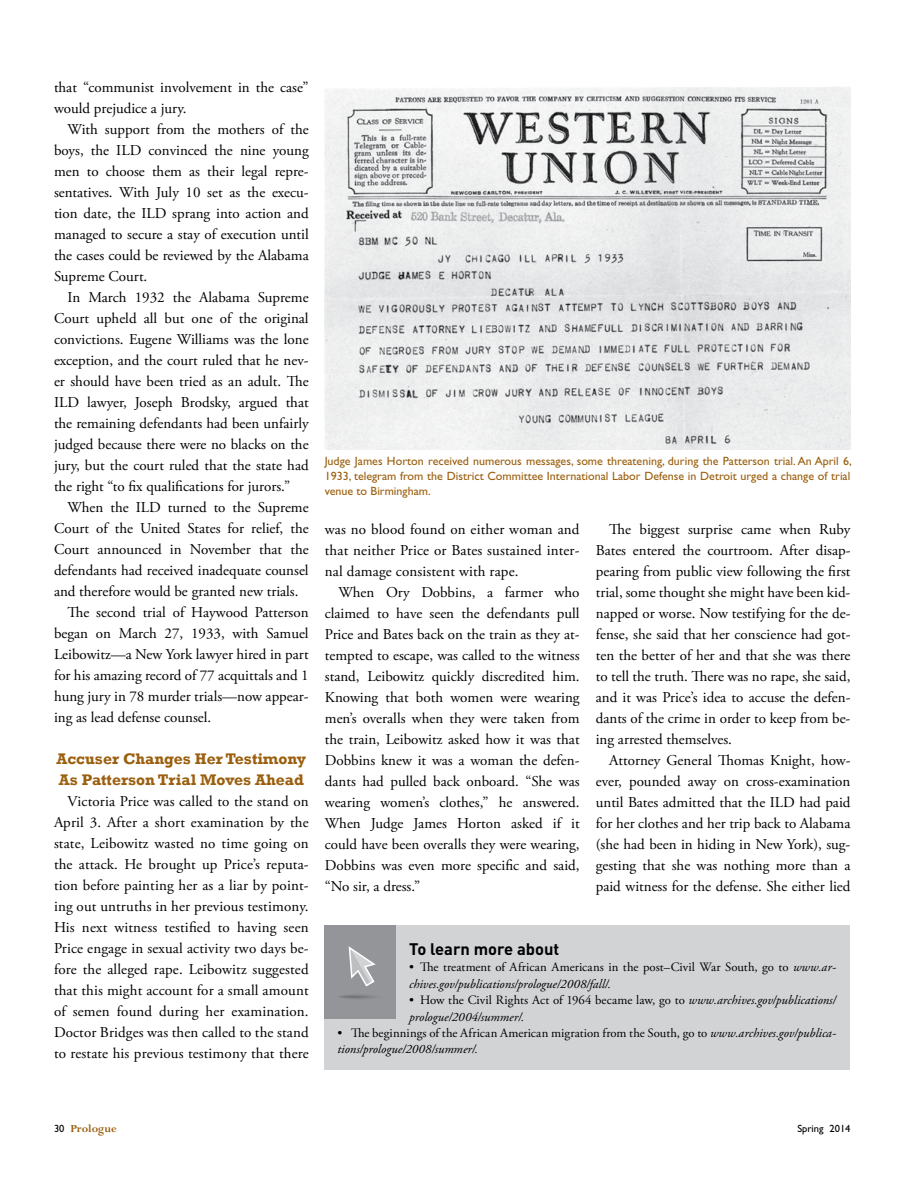
<style>
.page{position:relative;width:918px;height:1188px;background:#fff}
.page>*{position:absolute;margin:0;border:0;box-sizing:border-box;transform-origin:0 0}
.t1{font:700 16.5px "DIN";color:#000}
.t2{font:700 15.75px/21px "Rockwell";color:#9b5f0e}
.t3{font:15px/21px "Adobe Garamond Pro";color:#000;text-align:justify}
.t4{font:12.75px/16.5px "Adobe Garamond Pro";letter-spacing:.01em;color:#000}
.t5{font:italic 12.75px/16.5px "Adobe Garamond Pro";letter-spacing:.005em;color:#000}
.t6{font:12px/15px "Gill Sans Std";color:#9b5f0e}
.t7{font:700 12px "Perpetua Std";color:#9b5f0e}
.t8{font:10.5px "Gill Sans Std";color:#000}
.s1{font-style:italic}
.s2{font-style:normal}
.s3{font-family:"Gill Sans Std";font-weight:400;font-size:10.5px;color:#000}
</style>
<div class="page">
<img style="left:324px;top:87px;width:526px;height:362px">
<div style="left:324px;top:925px;width:526px;height:144px;background:#d1d3d4"></div>
<div style="left:324px;top:925px;width:72px;height:93px;background:#939598"></div>
<svg style="left:348px;top:946px;width:28px;height:41px"></svg>
<svg style="left:337px;top:993px;width:48px;height:7px"></svg>
<p class="t3" style="left:54px;top:77px;width:256px">that “communist involvement in the case” would prejudice a jury.</p>
<p class="t3" style="left:54px;top:119px;width:256px;text-indent:14px">With support from the mothers of the boys, the ILD convinced the nine young men to choose them as their legal repre&shy;sentatives. With July 10 set as the execu&shy;tion date, the ILD sprang into action and managed to secure a stay of execution until the cases could be reviewed by the Alabama Supreme Court.</p>
<p class="t3" style="left:54px;top:287px;width:256px;text-indent:14px">In March 1932 the Alabama Supreme Court upheld all but one of the original convictions. Eugene Williams was the lone exception, and the court ruled that he nev&shy;er should have been tried as an adult. The ILD lawyer, Joseph Brodsky, argued that the remaining defendants had been unfairly judged because there were no blacks on the jury, but the court ruled that the state had the right “to fix qualifications for jurors.”</p>
<p class="t3" style="left:54px;top:497px;width:256px;text-indent:14px">When the ILD turned to the Supreme Court of the United States for relief, the Court announced in November that the defendants had received inadequate counsel and therefore would be granted new trials.</p>
<p class="t3" style="left:54px;top:602px;width:256px;text-indent:14px">The second trial of Haywood Patterson began on March 27, 1933, with Samuel Leibowitz—a New York lawyer hired in part for his amazing record of 77 acquittals and 1 hung jury in 78 murder trials—now appear&shy;ing as lead defense counsel.</p>
<h5 class="t2" style="left:56px;top:748px;width:251px">Accuser Changes Her Testimony<br>As Patterson Trial Moves Ahead</h5>
<p class="t3" style="left:54px;top:791px;width:256px;text-indent:14px">Victoria Price was called to the stand on April 3. After a short examination by the state, Leibowitz wasted no time going on the attack. He brought up Price’s reputa&shy;tion before painting her as a liar by point&shy;ing out untruths in her previous testimony.<br>His next witness testified to having seen Price engage in sexual activity two days be&shy;fore the alleged rape. Leibowitz suggested that this might account for a small amount of semen found during her examination.<br>Doctor Bridges was then called to the stand to restate his previous testimony that there</p>
<p class="t6" style="left:325px;top:453px;width:528px">Judge James Horton received numerous messages, some threatening, during the Patterson trial. An April 6,<br>1933, telegram from the District Committee International Labor Defense in Detroit urged a change of trial</p>
<p class="t6" style="left:325px;top:483px;width:107px">venue to Birmingham.</p>
<p class="t3" style="left:325px;top:519px;width:256px">was no blood found on either woman and that neither Price or Bates sustained inter&shy;nal damage consistent with rape.</p>
<p class="t3" style="left:325px;top:582px;width:256px;text-indent:14px">When Ory Dobbins, a farmer who claimed to have seen the defendants pull Price and Bates back on the train as they at&shy;tempted to escape, was called to the witness stand, Leibowitz quickly discredited him.<br>Knowing that both women were wearing men’s overalls when they were taken from the train, Leibowitz asked how it was that Dobbins knew it was a woman the defen&shy;dants had pulled back onboard. “She was wearing women’s clothes,” he answered.<br>When Judge James Horton asked if it could have been overalls they were wearing, Dobbins was even more specific and said, “No sir, a dress.”</p>
<p class="t3" style="left:596px;top:519px;width:256px;text-indent:14px">The biggest surprise came when Ruby Bates entered the courtroom. After disap&shy;pearing from public view following the first trial, some thought she might have been kid&shy;napped or worse. Now testifying for the de&shy;fense, she said that her conscience had got&shy;ten the better of her and that she was there to tell the truth. There was no rape, she said, and it was Price’s idea to accuse the defen&shy;dants of the crime in order to keep from be&shy;ing arrested themselves.</p>
<p class="t3" style="left:596px;top:750px;width:256px;text-indent:14px">Attorney General Thomas Knight, how&shy;ever, pounded away on cross-examination until Bates admitted that the ILD had paid for her clothes and her trip back to Alabama (she had been in hiding in New York), sug&shy;gesting that she was nothing more than a paid witness for the defense. She either lied</p>
<h4 class="t1" style="left:409px;top:938px;width:152px">To learn more about</h4>
<p class="t4" style="left:409px;top:959px;width:428px">• The treatment of African Americans in the post– Civil War South, go to <span class="s1">www.ar&shy;chives.gov/publications/prologue/2008/fall/.</span></p>
<p class="t5" style="left:409px;top:992px;width:428px"><span class="s2">• How the Civil Rights Act of 1964 became law, go to</span> www.archives.gov/publications/ prologue/2004/summer/.</p>
<p class="t4" style="left:337px;top:1025px;width:500px">• The beginnings of the A frican American migration from the South, go to <span class="s1">www.archives.gov/publica&shy;tions/prologue/2008/summer/.</span></p>
<h6 class="t7" style="left:54px;top:1123px;width:64px"><span class="s3">30</span> Prologue</h6>
<p class="t8" style="left:797px;top:1122px;width:55px">Spring 2014</p>
</div>
